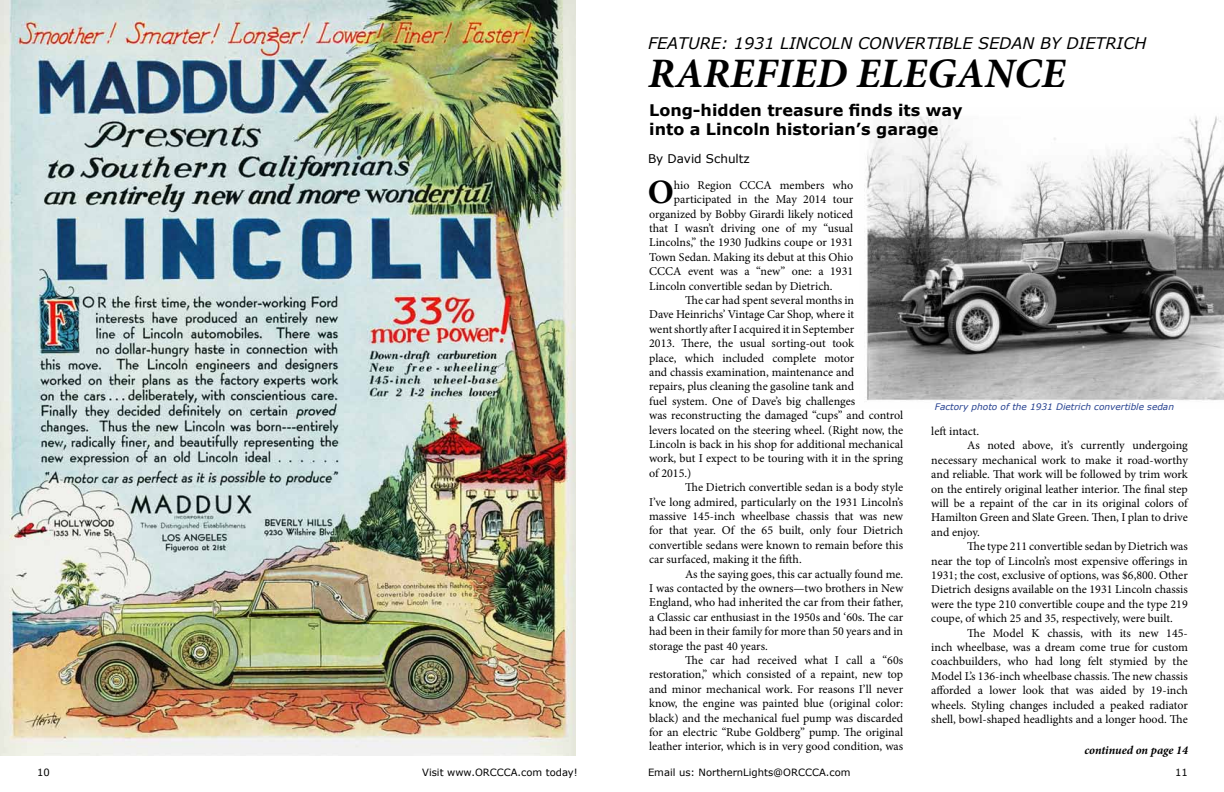
<style>
.page{position:relative;width:1224px;height:792px;background:#fff}
.page>*{position:absolute;margin:0;border:0;box-sizing:border-box;transform-origin:0 0}
.t1{font:italic 700 42px "Minion Pro";color:#000}
.t2{font:700 34.2px "Minion Pro";color:#000}
.t3{font:700 16px/19.2px "Verdana";color:#000}
.t4{font:italic 16px "Verdana";color:#000}
.t5{font:12px "Minion Pro";color:#000}
.t6{font:italic 700 12px "Minion Pro";letter-spacing:-.005em;color:#000}
.t7{font:12px "Verdana";color:#000}
.t8{font:10px "Verdana";color:#000}
.t9{font:italic 9px "Verdana";color:#25408f}
</style>
<div class="page">
<img style="left:0;top:0;width:576px;height:756px">
<img style="left:866px;top:116px;width:358px;height:285px">
<h3 class="t4" style="left:648px;top:32px;width:500px">FEATURE: 1931 LINCOLN CONVERTIBLE SEDAN BY DIETRICH</h3>
<h1 class="t1" style="left:648px;top:44px;width:419px">RAREFIED ELEGANCE</h1>
<h3 class="t3" style="left:649px;top:101px;width:315px">Long-hidden treasure finds its way into a Lincoln historian’s garage</h3>
<p class="t7" style="left:648px;top:150px;width:103px">By David Schultz</p>
<h2 class="t2" style="left:648px;top:168px;width:28px">O</h2>
<p class="t5" style="left:674px;top:177px;width:181px">hio Region CCCA members who</p>
<p class="t5" style="left:674px;top:191px;width:181px">participated in the May 2014 tour</p>
<p class="t5" style="left:649px;top:206px;width:205px">organized by Bobby Girardi likely noticed</p>
<p class="t5" style="left:649px;top:220px;width:205px">that I wasn’t driving one of my “usual</p>
<p class="t5" style="left:649px;top:234px;width:206px">Lincolns,” the 1930 Judkins coupe or 1931</p>
<p class="t5" style="left:649px;top:249px;width:205px">Town Sedan. Making its debut at this Ohio</p>
<p class="t5" style="left:649px;top:263px;width:205px">CCCA event was a “new” one: a 1931</p>
<p class="t5" style="left:649px;top:278px;width:185px">Lincoln convertible sedan by Dietrich.</p>
<p class="t5" style="left:685px;top:292px;width:171px">The car had spent several months in</p>
<p class="t5" style="left:649px;top:306px;width:207px">Dave Heinrichs’ Vintage Car Shop, where it</p>
<p class="t5" style="left:649px;top:321px;width:207px">went shortly after I acquired it in September</p>
<p class="t5" style="left:649px;top:335px;width:206px">2013. There, the usual sorting-out took</p>
<p class="t5" style="left:649px;top:350px;width:206px">place, which included complete motor</p>
<p class="t5" style="left:649px;top:364px;width:206px">and chassis examination, maintenance and</p>
<p class="t5" style="left:649px;top:378px;width:206px">repairs, plus cleaning the gasoline tank and</p>
<p class="t5" style="left:649px;top:393px;width:208px">fuel system. One of Dave’s big challenges</p>
<p class="t5" style="left:649px;top:407px;width:255px">was reconstructing the damaged “cups” and control</p>
<p class="t5" style="left:649px;top:422px;width:255px">levers located on the steering wheel. (Right now, the</p>
<p class="t5" style="left:649px;top:436px;width:255px">Lincoln is back in his shop for additional mechanical</p>
<p class="t5" style="left:649px;top:450px;width:256px">work, but I expect to be touring with it in the spring</p>
<p class="t5" style="left:649px;top:465px;width:44px">of 2015.)</p>
<p class="t5" style="left:685px;top:479px;width:219px">The Dietrich convertible sedan is a body style</p>
<p class="t5" style="left:649px;top:494px;width:256px">I’ve long admired, particularly on the 1931 Lincoln’s</p>
<p class="t5" style="left:649px;top:508px;width:255px">massive 145-inch wheelbase chassis that was new</p>
<p class="t5" style="left:649px;top:522px;width:255px">for that year. Of the 65 built, only four Dietrich</p>
<p class="t5" style="left:649px;top:537px;width:255px">convertible sedans were known to remain before this</p>
<p class="t5" style="left:649px;top:551px;width:154px">car surfaced, making it the fifth.</p>
<p class="t5" style="left:685px;top:566px;width:220px">As the saying goes, this car actually found me.</p>
<p class="t5" style="left:649px;top:580px;width:256px">I was contacted by the owners—two brothers in New</p>
<p class="t5" style="left:649px;top:594px;width:256px">England, who had inherited the car from their father,</p>
<p class="t5" style="left:649px;top:609px;width:255px">a Classic car enthusiast in the 1950s and ‘60s. The car</p>
<p class="t5" style="left:649px;top:623px;width:255px">had been in their family for more than 50 years and in</p>
<p class="t5" style="left:649px;top:638px;width:120px">storage the past 40 years.</p>
<p class="t5" style="left:685px;top:652px;width:220px">The car had received what I call a “60s</p>
<p class="t5" style="left:649px;top:666px;width:256px">restoration,” which consisted of a repaint, new top</p>
<p class="t5" style="left:649px;top:681px;width:255px">and minor mechanical work. For reasons I’ll never</p>
<p class="t5" style="left:649px;top:695px;width:256px">know, the engine was painted blue (original color:</p>
<p class="t5" style="left:649px;top:710px;width:256px">black) and the mechanical fuel pump was discarded</p>
<p class="t5" style="left:649px;top:724px;width:255px">for an electric “Rube Goldberg” pump. The original</p>
<p class="t5" style="left:649px;top:738px;width:256px">leather interior, which is in very good condition, was</p>
<p class="t9" style="left:935px;top:401px;width:241px">Factory photo of the 1931 Dietrich convertible sedan</p>
<p class="t5" style="left:931px;top:423px;width:49px">left intact.</p>
<p class="t5" style="left:967px;top:437px;width:222px">As noted above, it’s currently undergoing</p>
<p class="t5" style="left:931px;top:452px;width:258px">necessary mechanical work to make it road-worthy</p>
<p class="t5" style="left:931px;top:466px;width:258px">and reliable. That work will be followed by trim work</p>
<p class="t5" style="left:931px;top:481px;width:258px">on the entirely original leather interior. The final step</p>
<p class="t5" style="left:931px;top:495px;width:258px">will be a repaint of the car in its original colors of</p>
<p class="t5" style="left:931px;top:509px;width:258px">Hamilton Green and Slate Green. Then, I plan to drive</p>
<p class="t5" style="left:931px;top:524px;width:50px">and enjoy.</p>
<p class="t5" style="left:967px;top:538px;width:222px">The type 211 convertible sedan by Dietrich was</p>
<p class="t5" style="left:931px;top:553px;width:258px">near the top of Lincoln’s most expensive offerings in</p>
<p class="t5" style="left:931px;top:567px;width:258px">1931; the cost, exclusive of options, was $6,800. Other</p>
<p class="t5" style="left:931px;top:581px;width:258px">Dietrich designs available on the 1931 Lincoln chassis</p>
<p class="t5" style="left:931px;top:596px;width:258px">were the type 210 convertible coupe and the type 219</p>
<p class="t5" style="left:931px;top:610px;width:243px">coupe, of which 25 and 35, respectively, were built.</p>
<p class="t5" style="left:967px;top:625px;width:222px">The Model K chassis, with its new 145-</p>
<p class="t5" style="left:931px;top:639px;width:258px">inch wheelbase, was a dream come true for custom</p>
<p class="t5" style="left:931px;top:653px;width:258px">coachbuilders, who had long felt stymied by the</p>
<p class="t5" style="left:931px;top:668px;width:258px">Model L’s 136-inch wheelbase chassis. The new chassis</p>
<p class="t5" style="left:931px;top:682px;width:258px">afforded a lower look that was aided by 19-inch</p>
<p class="t5" style="left:931px;top:697px;width:258px">wheels. Styling changes included a peaked radiator</p>
<p class="t5" style="left:931px;top:711px;width:258px">shell, bowl-shaped headlights and a longer hood. The</p>
<p class="t6" style="left:1084px;top:742px;width:105px">continued on page 14</p>
<p class="t8" style="left:37px;top:765px;width:14px">10</p>
<p class="t8" style="left:422px;top:765px;width:157px">Visit www.ORCCCA.com today!</p>
<p class="t8" style="left:648px;top:765px;width:204px">Email us: NorthernLights@ORCCCA.com</p>
<p class="t8" style="left:1175px;top:765px;width:14px">11</p>
</div>
